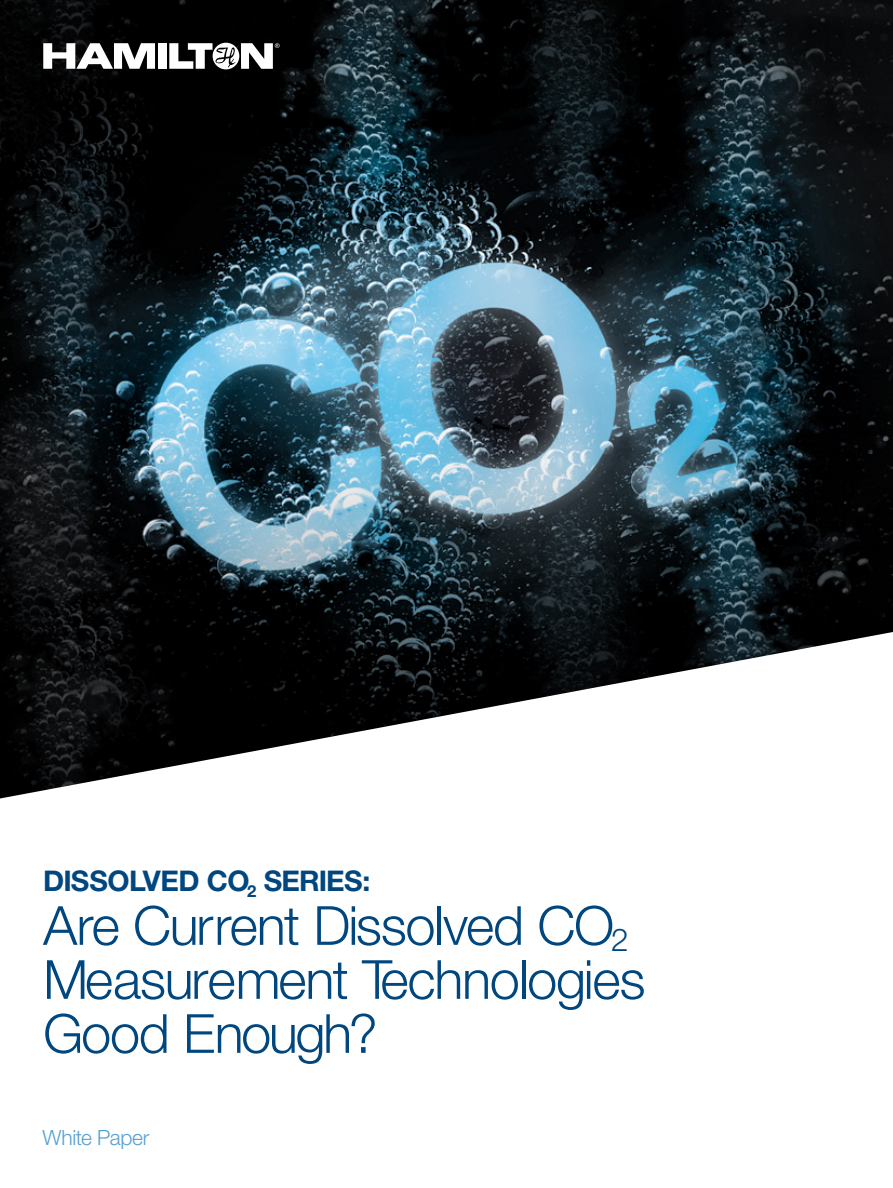
<style>
.page{position:relative;width:893px;height:1188px;background:#fff}
.page>*{position:absolute;margin:0;border:0;box-sizing:border-box;transform-origin:0 0}
.t1{font:300 54px/54px "Helvetica Neue LT Std";letter-spacing:-.025em;color:#00467f}
.t2{font:700 28.5px "Helvetica Neue LT Std";letter-spacing:-.025em;color:#00467f}
.t3{font:300 21px "Helvetica Neue LT Std";letter-spacing:-.015em;color:#56a0d3}
</style>
<div class="page">
<img style="left:0;top:0;width:893px;height:799px">
<div style="left:158px;top:43px;width:9px;height:26px;background:#fff"></div>
<svg style="left:43px;top:43px;width:112px;height:26px"></svg>
<svg style="left:169px;top:43px;width:111px;height:26px"></svg>
<p class="t2" style="left:43px;top:863px;width:329px">DISSOLVED CO<sub>2</sub> SERIES:</p>
<p class="t1" style="left:43px;top:898px;width:604px">Are Current Dissolved CO<sub>2<br></sub>Measurement Technologies<br>Good Enough?</p>
<p class="t3" style="left:43px;top:1125px;width:108px">White Paper</p>
</div>
